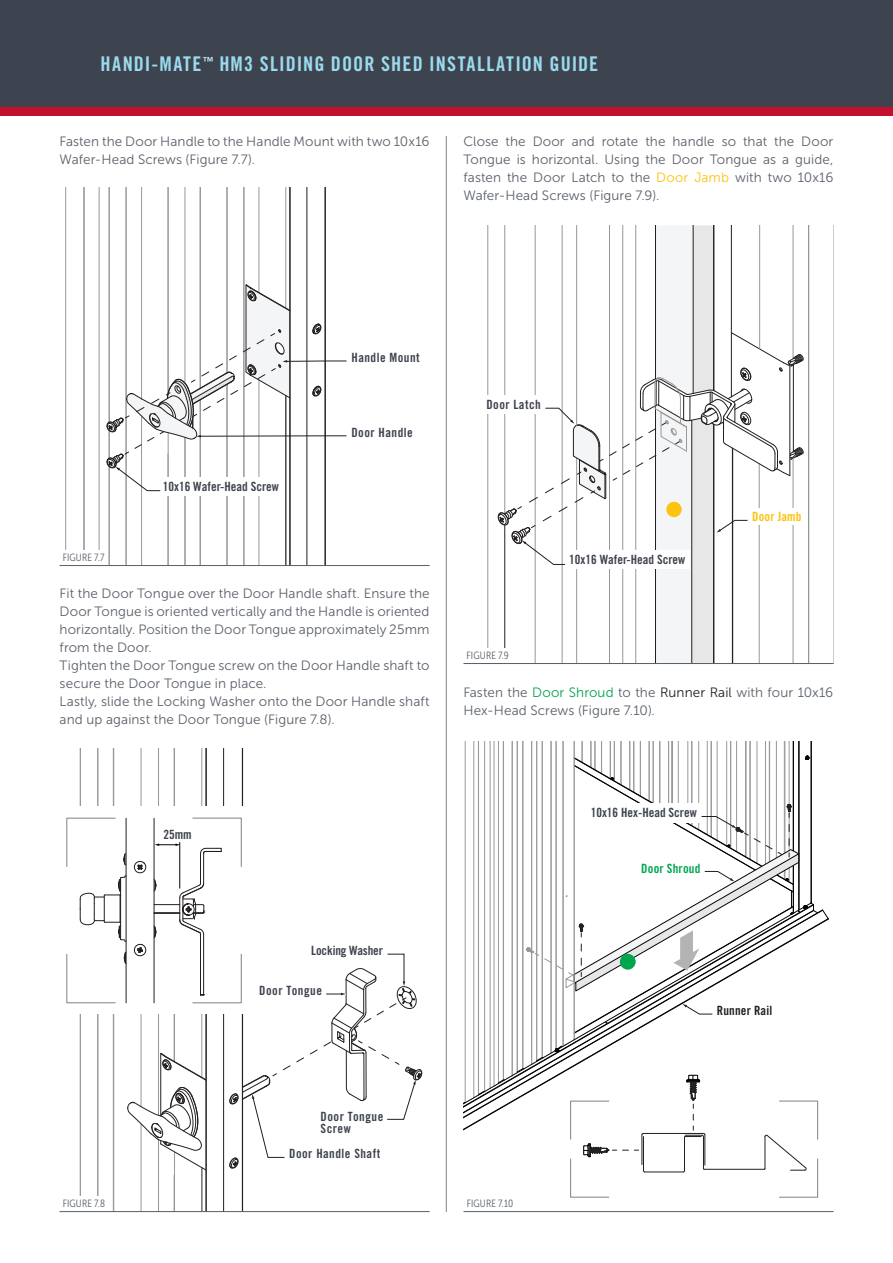
<style>
.page{position:relative;width:893px;height:1263px;background:#fff}
.page>*{position:absolute;margin:0;border:0;box-sizing:border-box;transform-origin:0 0}
.t1{font:20.25px "Trade Gothic LT Std Bd Cn 20";letter-spacing:.05em;color:#9bdaee}
.t2{font:13.5px/18px "Museo Sans 300";letter-spacing:.005em;color:#5a616a}
.t3{font:12.75px "Trade Gothic LT Std Bd Cn 20";color:#3d424e}
.t4{font:12.75px/12.8px "Trade Gothic LT Std Bd Cn 20";letter-spacing:.035em;color:#3d424e}
.t5{font:12.75px "Trade Gothic LT Std Bd Cn 20";letter-spacing:.015em;color:#00a54f}
.t6{font:12.75px "Trade Gothic LT Std Bd Cn 20";letter-spacing:.015em;color:#231f20}
.t7{font:12.75px "Trade Gothic LT Std Bd Cn 20";letter-spacing:.015em;color:#fec210}
.t8{font:10.5px "Museo Sans Cond 300";letter-spacing:.02em;color:#595f6a}
.s1{color:#fec210}
.s2{color:#00a54f}
.s3{color:#231f20}
</style>
<div class="page">
<div style="left:0;top:0;width:893px;height:107px;background:#3e444f"></div>
<div style="left:0;top:107px;width:893px;height:9px;background:#c3102e"></div>
<hr style="left:446px;top:136px;width:1px;height:1076px;background:#818289">
<hr style="left:808px;top:225px;width:1px;height:438px;background:#95979a">
<hr style="left:487px;top:225px;width:1px;height:438px;background:#95979a">
<div style="left:482px;top:396px;width:62px;height:18px;background:#fff"></div>
<svg style="left:498px;top:225px;width:306px;height:438px"></svg>
<div style="left:565px;top:551px;width:125px;height:18px;background:#fff"></div>
<div style="left:463px;top:648px;width:49px;height:15px;background:#fff"></div>
<hr style="left:223px;top:749px;width:1px;height:463px;background:#231f20">
<hr style="left:242px;top:749px;width:1px;height:463px;background:#231f20">
<hr style="left:206px;top:749px;width:1px;height:463px;background:#231f20">
<hr style="left:80px;top:749px;width:1px;height:463px;background:#97989c">
<hr style="left:98px;top:749px;width:1px;height:463px;background:#97989c">
<hr style="left:113px;top:749px;width:1px;height:463px;background:#97989c">
<hr style="left:141px;top:1124px;width:1px;height:88px;background:#97989c">
<hr style="left:141px;top:749px;width:1px;height:358px;background:#97989c">
<hr style="left:174px;top:749px;width:1px;height:312px;background:#97989c">
<hr style="left:174px;top:1152px;width:1px;height:60px;background:#97989c">
<hr style="left:202px;top:749px;width:1px;height:328px;background:#97989c">
<hr style="left:202px;top:1168px;width:1px;height:44px;background:#97989c">
<hr style="left:97px;top:749px;width:1px;height:463px;background:#97989c">
<hr style="left:158px;top:1140px;width:1px;height:72px;background:#97989c">
<hr style="left:158px;top:749px;width:1px;height:366px;background:#97989c">
<div style="left:60px;top:806px;width:189px;height:208px;background:#fff"></div>
<svg style="left:66px;top:817px;width:356px;height:354px"></svg>
<div style="left:60px;top:1196px;width:48px;height:15px;background:#fff"></div>
<hr style="left:83px;top:187px;width:1px;height:379px;background:#97989c">
<hr style="left:84px;top:187px;width:1px;height:379px;background:#97989c">
<hr style="left:99px;top:187px;width:1px;height:379px;background:#97989c">
<hr style="left:65px;top:187px;width:1px;height:379px;background:#97989c">
<hr style="left:109px;top:187px;width:1px;height:236px;background:#97989c">
<hr style="left:109px;top:423px;width:1px;height:143px;background:#97989c">
<hr style="left:141px;top:187px;width:1px;height:213px;background:#97989c">
<hr style="left:141px;top:417px;width:1px;height:149px;background:#97989c">
<hr style="left:168px;top:187px;width:1px;height:206px;background:#97989c">
<hr style="left:168px;top:433px;width:1px;height:133px;background:#97989c">
<hr style="left:200px;top:187px;width:1px;height:201px;background:#97989c">
<hr style="left:200px;top:400px;width:1px;height:166px;background:#97989c">
<hr style="left:227px;top:384px;width:1px;height:182px;background:#97989c">
<hr style="left:227px;top:187px;width:1px;height:186px;background:#97989c">
<hr style="left:244px;top:187px;width:1px;height:379px;background:#97989c">
<hr style="left:259px;top:187px;width:1px;height:106px;background:#97989c">
<hr style="left:259px;top:380px;width:1px;height:186px;background:#97989c">
<hr style="left:286px;top:187px;width:1px;height:121px;background:#97989c">
<hr style="left:126px;top:187px;width:1px;height:230px;background:#97989c">
<hr style="left:126px;top:417px;width:1px;height:149px;background:#97989c">
<hr style="left:185px;top:187px;width:1px;height:195px;background:#97989c">
<hr style="left:185px;top:437px;width:1px;height:129px;background:#97989c">
<hr style="left:243px;top:187px;width:1px;height:379px;background:#97989c">
<hr style="left:307px;top:187px;width:1px;height:379px;background:#231f20">
<hr style="left:325px;top:187px;width:1px;height:379px;background:#231f20">
<hr style="left:290px;top:187px;width:1px;height:379px;background:#231f20">
<hr style="left:289px;top:187px;width:1px;height:379px;background:#231f20">
<hr style="left:286px;top:396px;width:1px;height:170px;background:#231f20">
<div style="left:159px;top:477px;width:125px;height:19px;background:#fff"></div>
<svg style="left:107px;top:284px;width:240px;height:207px"></svg>
<div style="left:60px;top:550px;width:48px;height:15px;background:#fff"></div>
<hr style="left:60px;top:565px;width:370px;height:1px;background:#595f6a">
<hr style="left:60px;top:1211px;width:370px;height:1px;background:#595f6a">
<hr style="left:463px;top:663px;width:370px;height:1px;background:#595f6a">
<svg style="left:463px;top:742px;width:366px;height:456px"></svg>
<hr style="left:463px;top:1211px;width:371px;height:1px;background:#595f6a">
<div style="left:620px;top:954px;width:16px;height:16px;background:#00a54f;border-radius:50%"></div>
<div style="left:666px;top:502px;width:16px;height:15px;background:#fec210;border-radius:50%"></div>
<h1 class="t1" style="left:101px;top:51px;width:499px">HANDI-MATE<sup>™</sup> HM3 SLIDING DOOR SHED INSTALLATION GUIDE</h1>
<p class="t2" style="left:60px;top:133px;width:371px">Fasten the Door Handle to the Handle Mount with two 10x16<br>Wafer-Head Screws (Figure 7.7).</p>
<p class="t2" style="left:463px;top:133px;width:371px;text-align:justify">Close the Door and rotate the handle so that the Door Tongue is horizontal. Using the Door Tongue as a guide, fasten the Door Latch to the <span class="s1">Door Jamb</span> with two 10x16<br>Wafer-Head Screws (Figure 7.9).</p>
<p class="t4" style="left:351px;top:351px;width:70px">Handle Mount</p>
<p class="t8" style="left:63px;top:551px;width:43px">FIGURE 7.7</p>
<p class="t3" style="left:163px;top:478px;width:118px">10x16 Wafer-Head Screw</p>
<p class="t4" style="left:351px;top:426px;width:63px">Door Handle</p>
<p class="t2" style="left:60px;top:584px;width:371px;text-align:justify">Fit the Door Tongue over the Door Handle shaft. Ensure the Door Tongue is oriented vertically and the Handle is oriented horizontally. Position the Door Tongue approximately 25mm from the Door.</p>
<p class="t2" style="left:60px;top:656px;width:371px">Tighten the Door Tongue screw on the Door Handle shaft to secure the Door Tongue in place.</p>
<p class="t2" style="left:60px;top:692px;width:371px">Lastly, slide the Locking Washer onto the Door Handle shaft and up against the Door Tongue (Figure 7.8).</p>
<p class="t3" style="left:163px;top:826px;width:30px">25mm</p>
<p class="t3" style="left:311px;top:942px;width:73px">Locking Washer</p>
<p class="t4" style="left:259px;top:984px;width:64px">Door Tongue</p>
<p class="t4" style="left:486px;top:398px;width:56px">Door Latch</p>
<p class="t8" style="left:467px;top:649px;width:44px">FIGURE 7.9</p>
<p class="t3" style="left:569px;top:552px;width:118px">10x16 Wafer-Head Screw</p>
<p class="t7" style="left:752px;top:508px;width:51px">Door Jamb</p>
<p class="t2" style="left:463px;top:684px;width:371px">Fasten the <span class="s2">Door Shroud</span> to the <span class="s3">Runner Rail</span> with four 10x16<br>Hex-Head Screws (Figure 7.10).</p>
<p class="t3" style="left:591px;top:805px;width:108px">10x16 Hex-Head Screw</p>
<p class="t5" style="left:641px;top:860px;width:61px">Door Shroud</p>
<p class="t6" style="left:717px;top:1002px;width:57px">Runner Rail</p>
<p class="t8" style="left:63px;top:1197px;width:44px">FIGURE 7.8</p>
<p class="t4" style="left:321px;top:1109px;width:64px">Door Tongue<br>Screw</p>
<p class="t4" style="left:289px;top:1147px;width:93px">Door Handle Shaft</p>
<p class="t8" style="left:467px;top:1197px;width:48px">FIGURE 7.10</p>
</div>
